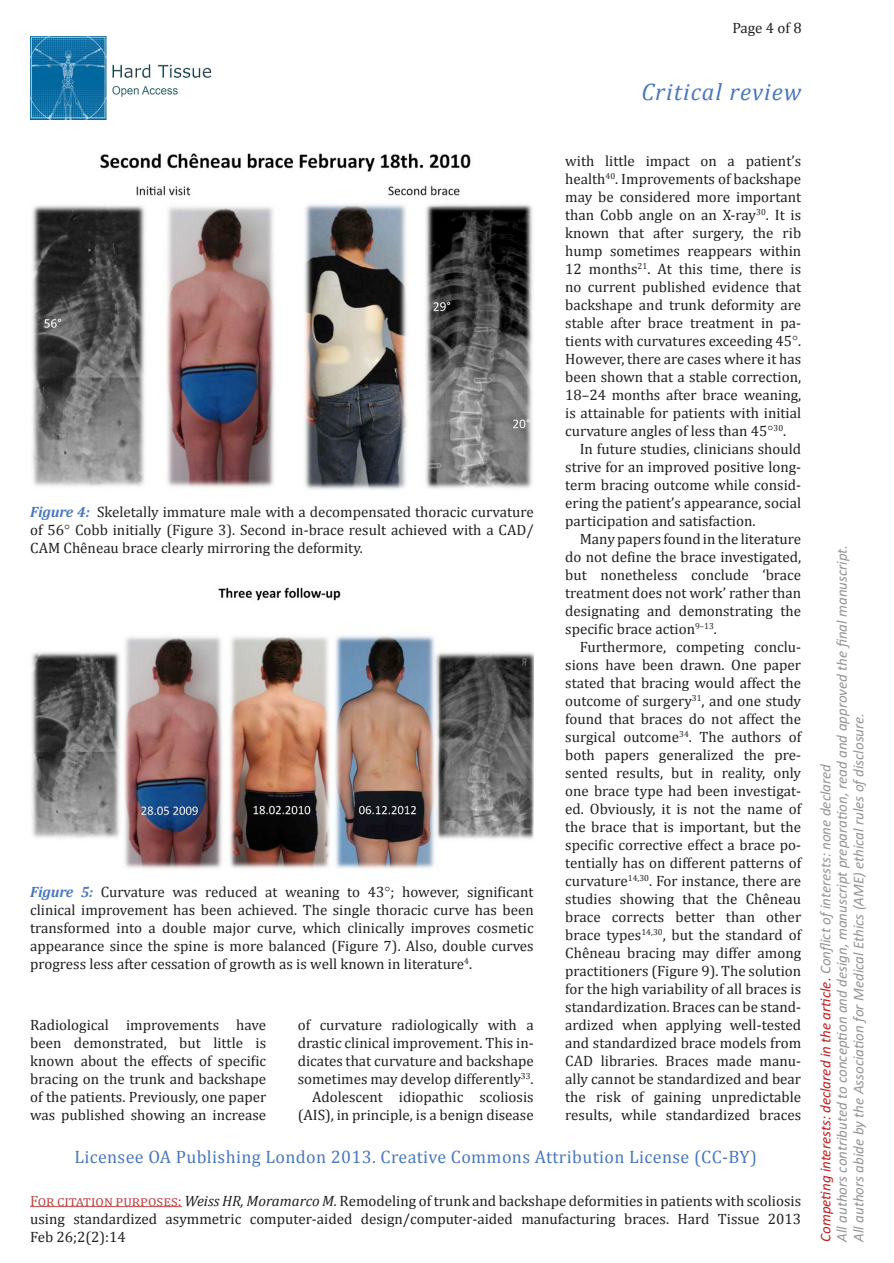
<style>
.page{position:relative;width:894px;height:1263px;background:#fff}
.page>*{position:absolute;margin:0;border:0;box-sizing:border-box;transform-origin:0 0}
.t1{font:italic 24px "Cambria";letter-spacing:.045em;color:#4a78bd}
.t2{font:18px "Cambria";letter-spacing:.02em;color:#4a78bd}
.Ind_text{font:15px/18px "Cambria";color:#231f20;text-align:justify}
.Fig_cap{font:15px/18px "Cambria";color:#231f20;text-align:justify}
.t3{font:italic 15px/16.5px "Calibri";color:#939598}
.s1{font-weight:700;font-style:italic;color:#4a78bd}
.s2{color:#c0484a}
.s3{font-style:italic}
.s4{color:#c02225}
</style>
<div class="page">
<hr style="left:30px;top:1206px;width:152px;height:1px;background:#c0484a">
<img style="left:30px;top:36px;width:181px;height:84px">
<img style="left:31px;top:587px;width:502px;height:282px">
<img style="left:32px;top:154px;width:501px;height:336px">
<p class="Ind_text" style="left:732px;top:18px;width:71px">Page 4 of 8</p>
<h1 class="t1" style="left:641px;top:77px;width:161px">Critical review</h1>
<p class="Fig_cap" style="left:30px;top:503px;width:505px"><span class="s1">Figure 4:</span> Skeletally immature male with a decompensated thoracic curvature of 56 Cobb initially (Figure 3). Second in-brace result achieved with a CAD/ CAM Chêneau brace clearly mirroring the deformity.</p>
<p class="Fig_cap" style="left:30px;top:883px;width:505px"><span class="s1">Figure 5:</span> Curvature was reduced at weaning to 43 ; however, significant clinical improvement has been achieved. The single thoracic curve has been transformed into a double major curve, which clinically improves cosmetic appearance since the spine is more balanced (Figure 7). Also, double curves progress less after cessation of growth as is well known in literature<sup>4</sup>.</p>
<p class="Ind_text" style="left:30px;top:1016px;width:237px">Radiological improvements have been demonstrated, but little is known about the effects of specific bracing on the trunk and backshape of the patients. Previously, one paper was published showing an increase</p>
<p class="Ind_text" style="left:297px;top:1016px;width:237px">of curvature radiologically with a drastic clinical improvement. This in&shy;dicates that curvature and backshape sometimes may develop differently<sup>33</sup>.</p>
<p class="Ind_text" style="left:297px;top:1088px;width:237px;text-align:right">Adolescent idiopathic scoliosis (AIS), in principle, is a benign disease</p>
<p class="Ind_text" style="left:565px;top:151px;width:237px">with little impact on a patient’s health<sup>40</sup>. Improvements of backshape may be considered more important than Cobb angle on an X-ray<sup>30</sup>. It is known that after surgery, the rib hump sometimes reappears within 12 months<sup>21</sup>. At this time, there is no current published evidence that backshape and trunk deformity are stable after brace treatment in pa&shy;tients with curvatures exceeding 45 .<br>However, there are cases where it has been shown that a stable correction, 18–24 months after brace weaning, is attainable for patients with initial curvature angles of less than 45 <sup>30</sup>.</p>
<p class="Ind_text" style="left:565px;top:439px;width:237px;text-indent:14px">In future studies, clinicians should strive for an improved positive long&shy;term bracing outcome while consid&shy;ering the patient’s appearance, social participation and satisfaction.</p>
<p class="Ind_text" style="left:565px;top:529px;width:237px;text-indent:14px">Many papers found in the literature do not define the brace investigated, but nonetheless conclude ‘brace treatment does not work’ rather than designating and demonstrating the specific brace action<sup>9–13</sup>.</p>
<p class="Ind_text" style="left:565px;top:637px;width:237px;text-indent:14px">Furthermore, competing conclu&shy;sions have been drawn. One paper stated that bracing would affect the outcome of surgery<sup>31</sup>, and one study found that braces do not affect the surgical outcome<sup>34</sup>. The authors of both papers generalized the pre&shy;sented results, but in reality, only one brace type had been investigat&shy;ed. Obviously, it is not the name of the brace that is important, but the specific corrective effect a brace po&shy;tentially has on different patterns of curvature<sup>14,30</sup>. For instance, there are studies showing that the Chêneau brace corrects better than other brace types<sup>14,30</sup>, but the standard of Chêneau bracing may differ among practitioners (Figure 9). The solution for the high variability of all braces is standardization. Braces can be stand&shy;ardized when applying well-tested and standardized brace models from CAD libraries. Braces made manu&shy;ally cannot be standardized and bear the risk of gaining unpredictable results, while standardized braces</p>
<p class="t2" style="left:74px;top:1146px;width:684px">Licensee OA Publishing London 2013. Creative Commons Attribution License (CC-BY)</p>
<p class="Ind_text" style="left:30px;top:1191px;width:772px"><span class="s2">For citation purposes:</span> <span class="s3">Weiss HR, Moramarco M.</span> Remodeling of trunk and backshape deformities in patients with scoliosis using standardized asymmetric computer-aided design/computer-aided manufacturing braces. Hard Tissue 2013<br>Feb 26;2(2):14</p>
<p class="t3" style="left:816px;top:1241px;width:698px;rotate:-90deg"><span class="s4">Competing interests: declared in the article.</span> Conflict ofinterests: none declared<br>All authors contributed to conception and design, manuscript preparation, read and approved the final manuscript.<br>All authors abide by the Association for Medical Ethics (AME) ethical rules ofdisclosure.</p>
</div>
